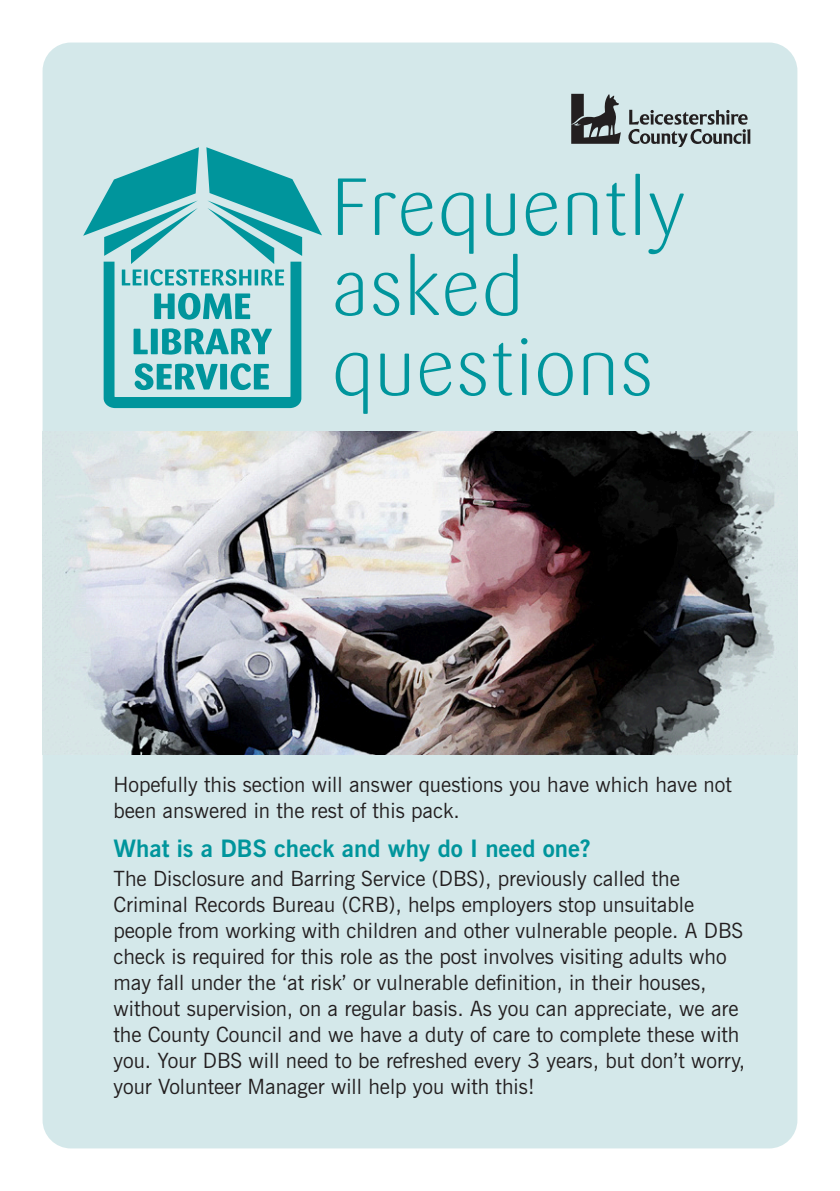
<style>
.page{position:relative;width:840px;height:1191px;background:#fff}
.page>*{position:absolute;margin:0;border:0;box-sizing:border-box;transform-origin:0 0}
.Heading_1{font:300 80px/80px "Sari";color:#00959c}
.Heading_3{font:700 24px "News Gothic BT";color:#00959c}
.Body_Copy{font:21px/26px "News Gothic BT";color:#231f20}
</style>
<div class="page">
<div style="left:43px;top:43px;width:754px;height:1105px;background:#d4e8ea;border-radius:28px"></div>
<svg style="left:628px;top:110px;width:121px;height:37px"></svg>
<svg style="left:571px;top:94px;width:49px;height:50px"></svg>
<img style="left:60px;top:431px;width:715px;height:323px">
<svg style="left:83px;top:147px;width:239px;height:261px"></svg>
<p class="Heading_1" style="left:331px;top:168px;width:356px">Frequently asked questions</p>
<p class="Body_Copy" style="left:113px;top:771px;width:619px">Hopefully this section will answer questions you have which have not been answered in the rest of this pack.</p>
<p class="Heading_3" style="left:113px;top:834px;width:478px">What is a DBS check and why do I need one?</p>
<p class="Body_Copy" style="left:113px;top:865px;width:632px">The Disclosure and Barring Service (DBS), previously called the Criminal Records Bureau (CRB), helps employers stop unsuitable people from working with children and other vulnerable people. A DBS check is required for this role as the post involves visiting adults who may fall under the ‘at risk’ or vulnerable definition, in their houses, without supervision, on a regular basis. As you can appreciate, we are the County Council and we have a duty of care to complete these with you. Your DBS will need to be refreshed every 3 years, but don’t worry, your Volunteer Manager will help you with this!</p>
</div>
